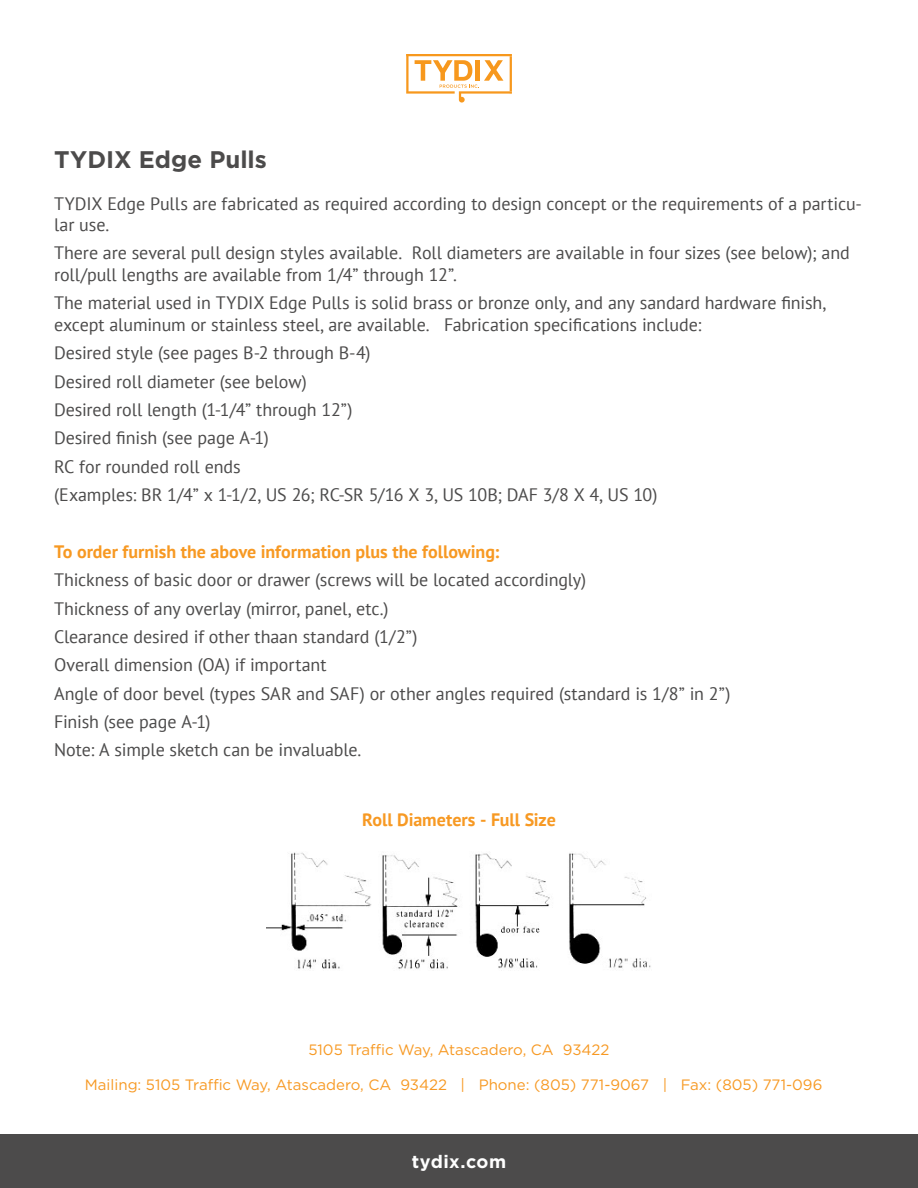
<style>
.page{position:relative;width:918px;height:1188px;background:#fff}
.page>*{position:absolute;margin:0;border:0;box-sizing:border-box;transform-origin:0 0}
.t1{font:700 24px "Gotham";color:#4c4b4b}
.Paragraph{font:18px/21.6px "PT Sans";letter-spacing:-.005em;color:#4c4b4b}
.Paragraph-2{font:700 18px "PT Sans";color:#f79923}
.t2{font:700 18px "Gotham";letter-spacing:.025em;color:#fff}
.t3{font:15px "Gotham";color:#f79923}
.s1{color:#fff}
</style>
<div class="page">
<svg style="left:406px;top:54px;width:106px;height:49px"></svg>
<div style="left:0;top:1134px;width:918px;height:54px;background:#4c4b4b"></div>
<img style="left:266px;top:852px;width:385px;height:117px">
<h1 class="t1" style="left:54px;top:143px;width:214px">TYDIX Edge Pulls</h1>
<p class="Paragraph" style="left:54px;top:192px;width:809px">TYDIX Edge Pulls are fabricated as required according to design concept or the requirements of a particu&shy;lar use.</p>
<p class="Paragraph" style="left:54px;top:242px;width:797px">There are several pull design styles available. Roll diameters are available in four sizes (see below); and roll/pull lengths are available from 1/4” through 12”.</p>
<p class="Paragraph" style="left:54px;top:292px;width:773px">The material used in TYDIX Edge Pulls is solid brass or bronze only, and any sandard hardware finish, except aluminum or stainless steel, are available. Fabrication specifications include:</p>
<p class="Paragraph" style="left:54px;top:342px;width:318px">Desired style (see pages B-2 through B-4)</p>
<p class="Paragraph" style="left:54px;top:370px;width:254px">Desired roll diameter (see below)</p>
<p class="Paragraph" style="left:54px;top:399px;width:300px">Desired roll length (1-1/4” through 12”)</p>
<p class="Paragraph" style="left:54px;top:427px;width:216px">Desired finish (see page A-1)</p>
<p class="Paragraph" style="left:54px;top:455px;width:188px">RC for rounded roll ends</p>
<p class="Paragraph" style="left:54px;top:484px;width:605px">(Examples: BR 1/4” x 1-1/2, US 26; RC-SR 5/16 X 3, US 10B; DAF 3/8 X 4, US 10)</p>
<p class="Paragraph-2" style="left:54px;top:540px;width:447px">To order furnish the above information plus the following:</p>
<p class="Paragraph" style="left:54px;top:569px;width:534px">Thickness of basic door or drawer (screws will be located accordingly)</p>
<p class="Paragraph" style="left:54px;top:597px;width:336px">Thickness of any overlay (mirror, panel, etc.)</p>
<p class="Paragraph" style="left:54px;top:625px;width:365px">Clearance desired if other thaan standard (1/2”)</p>
<p class="Paragraph" style="left:54px;top:654px;width:274px">Overall dimension (OA) if important</p>
<p class="Paragraph" style="left:54px;top:682px;width:678px">Angle of door bevel (types SAR and SAF) or other angles required (standard is 1/8” in 2”)</p>
<p class="Paragraph" style="left:54px;top:710px;width:158px">Finish (see page A-1)</p>
<p class="Paragraph" style="left:54px;top:739px;width:309px">Note: A simple sketch can be invaluable.</p>
<p class="Paragraph-2" style="left:362px;top:807px;width:195px">Roll Diameters - Full Size</p>
<p class="t3" style="left:308px;top:1040px;width:303px">5105 Traffic Way, Atascadero, CA 93422</p>
<p class="t3" style="left:85px;top:1075px;width:750px">Mailing: 5105 Traffic Way, Atascadero, CA 93422 | Phone: (805) 771-9067 | Fax: (805) 771-096<span class="s1">0</span></p>
<p class="t2" style="left:412px;top:1150px;width:96px">tydix.com</p>
</div>
